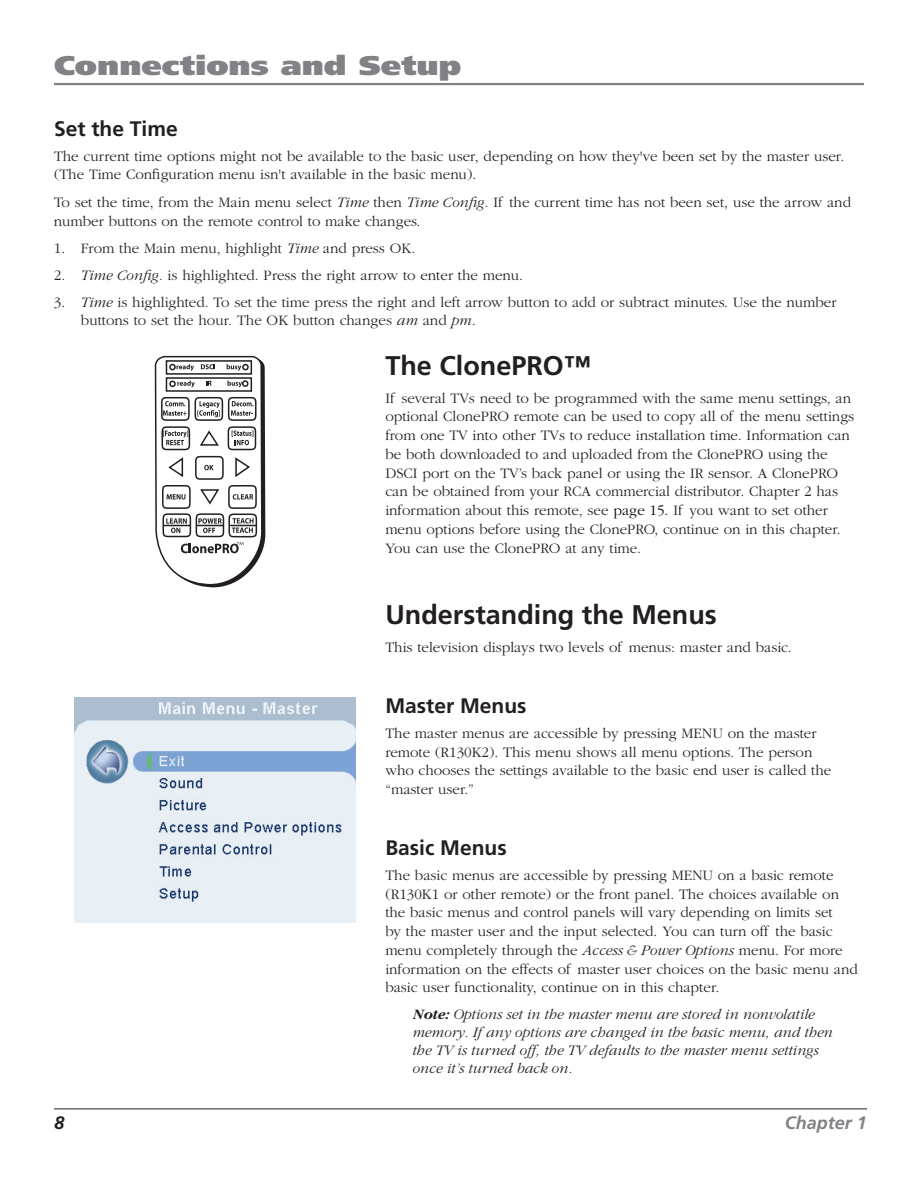
<style>
.page{position:relative;width:918px;height:1188px;background:#fff}
.page>*{position:absolute;margin:0;border:0;box-sizing:border-box;transform-origin:0 0}
.t1{font:700 27px "Frutiger";color:#231f20}
.t2{font:900 27px "Frutiger";color:#808285;scale:1.2 1}
.t3{font:700 21px "Frutiger";color:#231f20}
.t4{font:italic 700 18px "Frutiger";color:#808285}
.t5{font:italic 700 18px "Frutiger";color:#231f20}
.t6{font:300 15px/18.8px "Garamond";color:#231f20}
.t7{font:italic 300 15px/18px "Garamond";color:#231f20}
.s1{font-style:italic}
.s2{color:#040503}
.s3{font-weight:700}
</style>
<div class="page">
<hr style="left:54px;top:83px;width:810px;height:2px;background:#808285">
<hr style="left:54px;top:1108px;width:813px;height:1px;background:#231f20">
<img style="left:75px;top:697px;width:281px;height:225px">
<svg style="left:154px;top:355px;width:111px;height:233px"></svg>
<h1 class="t2" style="left:54px;top:55px;width:341px">Connections and Setup</h1>
<h2 class="t3" style="left:54px;top:120px;width:125px">Set the Time</h2>
<p class="t6" style="left:54px;top:148px;width:792px">The current time options might not be available to the basic user, depending on how they've been set by the master user. (The Time Configuration menu isn't available in the basic menu).</p>
<p class="t6" style="left:54px;top:194px;width:799px">To set the time, from the Main menu select <span class="s1">Time</span> then <span class="s1">Time Config.</span> If the current time has not been set, use the arrow and number buttons on the remote control to make changes.</p>
<p class="t6" style="left:54px;top:240px;width:363px">1. From the Main menu, highlight <span class="s1">Time</span> and press OK.</p>
<p class="t6" style="left:54px;top:267px;width:471px">2. <span class="s1">Time Config.</span> is highlighted. Press the right arrow to enter the menu.</p>
<p class="t6" style="left:81px;top:294px;width:757px;line-height:18px;text-indent:-27px">3. <span class="s1">Time</span> is highlighted. To set the time press the right and left arrow button to add or subtract minutes. Use the number buttons to set the hour. The OK button changes <span class="s1">am</span> and <span class="s1">pm</span>.</p>
<h1 class="t1" style="left:385px;top:355px;width:207px">The ClonePRO™</h1>
<p class="t6" style="left:385px;top:390px;width:470px">If several TVs need to be programmed with the same menu settings, an optional ClonePRO remote can be used to copy all of the menu settings from one TV into other TVs to reduce installation time. Information can be both downloaded to and uploaded from the ClonePRO using the DSCI port on the TV’s back panel or using the IR sensor. A ClonePRO can be obtained from your RCA commercial distributor. Chapter 2 has information about this remote, see <span class="s2">page 15.</span> If you want to set other menu options before using the ClonePRO, continue on in this chapter.<br>You can use the ClonePRO at any time.</p>
<h1 class="t1" style="left:385px;top:604px;width:333px">Understanding the Menus</h1>
<p class="t6" style="left:385px;top:639px;width:408px">This television displays two levels of menus: master and basic.</p>
<h2 class="t3" style="left:385px;top:697px;width:143px">Master Menus</h2>
<p class="t6" style="left:385px;top:725px;width:448px">The master menus are accessible by pressing MENU on the master remote (R130K2). This menu shows all menu options. The person who chooses the settings available to the basic end user is called the “master user.”</p>
<h2 class="t3" style="left:385px;top:839px;width:123px">Basic Menus</h2>
<p class="t6" style="left:385px;top:867px;width:474px">The basic menus are accessible by pressing MENU on a basic remote (R130K1 or other remote) or the front panel. The choices available on the basic menus and control panels will vary depending on limits set<br>by the master user and the input selected. You can turn off the basic menu completely through the <span class="s1">Access &amp; Power Options</span> menu. For more information on the effects of master user choices on the basic menu and basic user functionality, continue on in this chapter.</p>
<p class="t7" style="left:412px;top:1007px;width:422px"><span class="s3">Note:</span> Options set in the master menu are stored in nonvolatile memory. If any options are changed in the basic menu, and then the TV is turned off, the TV defaults to the master menu settings once it’s turned back on.</p>
<p class="t5" style="left:54px;top:1116px;width:12px">8</p>
<p class="t4" style="left:785px;top:1116px;width:84px">Chapter 1</p>
</div>
